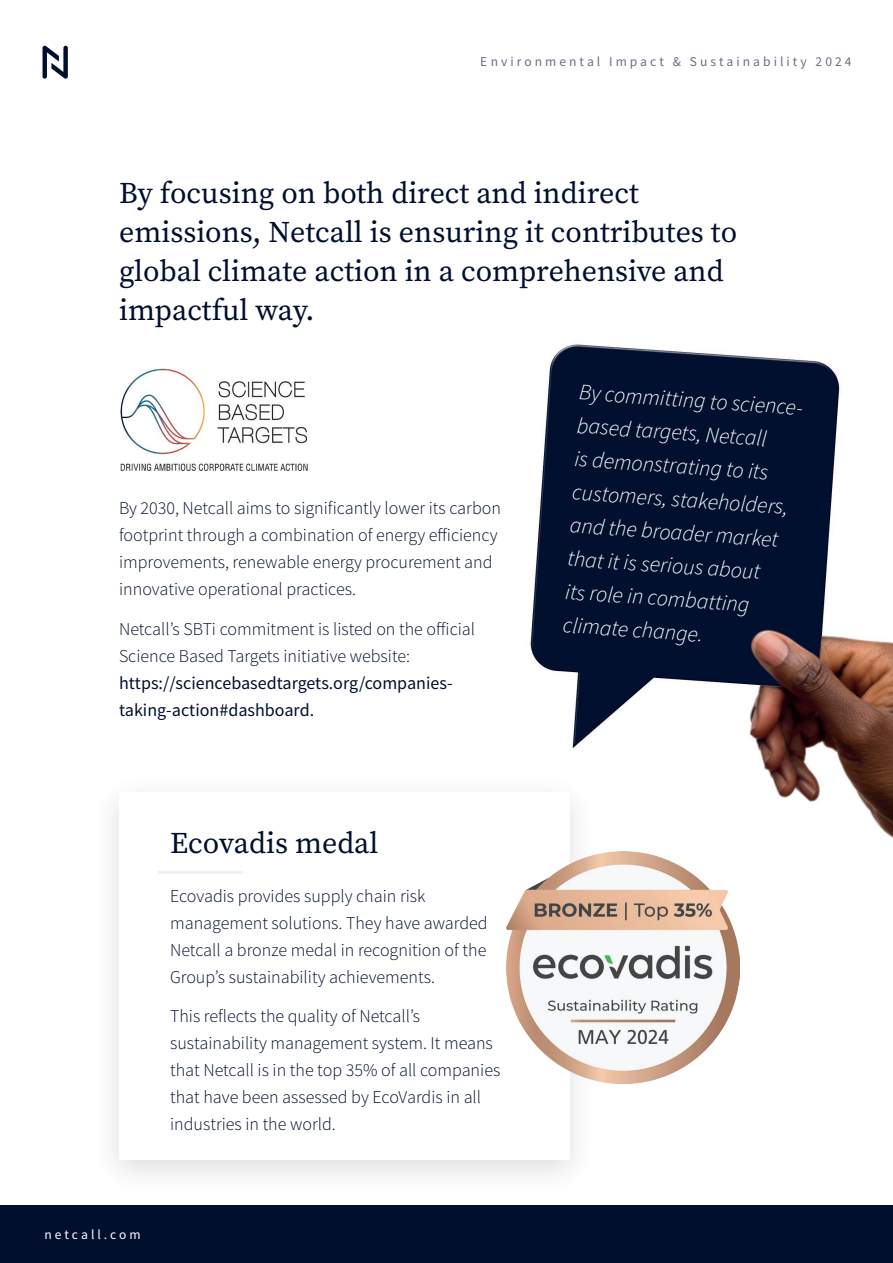
<style>
.page{position:relative;width:893px;height:1263px;background:#fff}
.page>*{position:absolute;margin:0;border:0;box-sizing:border-box;transform-origin:0 0}
.t1{font:30px/39px "Source Serif Pro";color:#010f2e}
.t2{font:italic 300 22.2px/33.3px "Source Sans Pro";color:#fff}
.t3{font:300 18px/27px "Source Sans Pro";color:#010f2e}
.t4{font:18px/27px "Source Sans Pro";color:#010f2e}
.t5{font:13.5px "Source Sans Pro";letter-spacing:.225em;color:#010f2e}
.t6{font:13.5px "Source Sans Pro";letter-spacing:.22em;color:#fff}
</style>
<div class="page">
<div style="left:0;top:1205px;width:893px;height:58px;background:#010f2e"></div>
<img style="left:530px;top:344px;width:363px;height:494px">
<svg style="left:43px;top:46px;width:25px;height:33px"></svg>
<img style="left:120px;top:368px;width:188px;height:103px">
<div style="left:91px;top:773px;width:507px;height:424px;background:#231f20;opacity:.15"></div>
<div style="left:119px;top:792px;width:451px;height:368px;background:#fff"></div>
<hr style="left:158px;top:871px;width:85px;height:3px;background:#edf0ef">
<img style="left:507px;top:851px;width:232px;height:232px">
<p class="t5" style="left:481px;top:53px;width:372px">Environmental Impact &amp; Sustainability 2024</p>
<h1 class="t1" style="left:119px;top:174px;width:620px">By focusing on both direct and indirect emissions, Netcall is ensuring it contributes to global climate action in a comprehensive and impactful way.</h1>
<p class="t3" style="left:119px;top:494px;width:383px">By 2030, Netcall aims to significantly lower its carbon footprint through a combination of energy efficiency improvements, renewable energy procurement and innovative operational practices.</p>
<p class="t3" style="left:119px;top:615px;width:358px">Netcall’s SBTi commitment is listed on the official<br>Science Based Targets initiative website:</p>
<p class="t4" style="left:119px;top:669px;width:335px">https://sciencebasedtargets.org/companies&shy;taking-action#dashboard.</p>
<h1 class="t1" style="left:170px;top:824px;width:210px">Ecovadis medal</h1>
<p class="t3" style="left:170px;top:882px;width:319px">Ecovadis provides supply chain risk management solutions. They have awarded Netcall a bronze medal in recognition of the Group’s sustainability achievements.</p>
<p class="t3" style="left:170px;top:1003px;width:332px">This reflects the quality of Netcall’s sustainability management system. It means that Netcall is in the top 35% of all companies that have been assessed by EcoVardis in all industries in the world.</p>
<p class="t6" style="left:45px;top:1226px;width:98px">netcall.com</p>
<p class="t2" style="left:580px;top:375px;width:230px;rotate:4deg">By committing to science&shy;based targets, Netcall<br>is demonstrating to its customers, stakeholders, and the broader market that it is serious about<br>its role in combatting climate change.</p>
</div>
